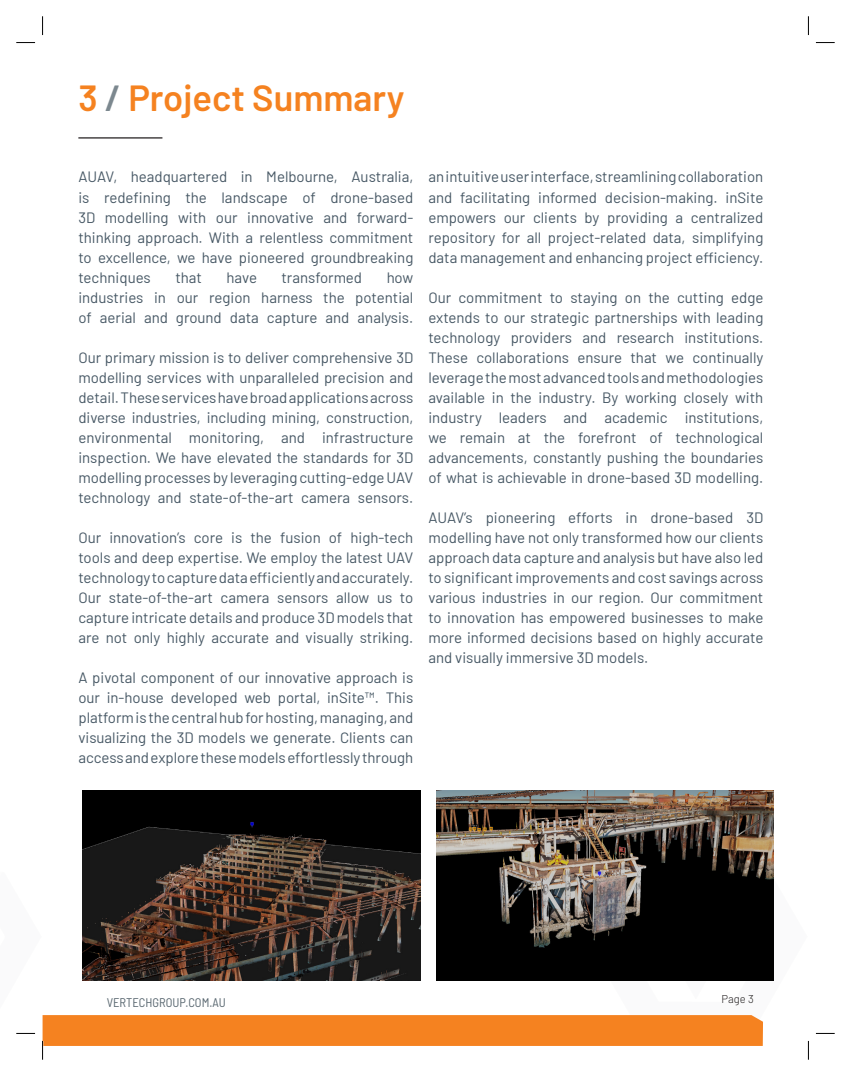
<style>
.page{position:relative;width:851px;height:1076px;background:#fff}
.page>*{position:absolute;margin:0;border:0;box-sizing:border-box;transform-origin:0 0}
.t1{font:600 36.25px "Barlow";color:#f58220}
.t2{font:15px/20px "Barlow";color:#475865;text-align:justify}
.t3{font:semi-condensed 12.5px "Barlow";color:#596770}
.t4{font:300 11.25px "Barlow";color:#231f20}
.s1{color:#7c888f}
</style>
<div class="page">
<hr style="left:78px;top:137px;width:84px;height:1px;background:#231f20">
<img style="left:83px;top:790px;width:337px;height:49px">
<img style="left:436px;top:790px;width:336px;height:49px">
<svg style="left:16px;top:42px;width:19px;height:1px"></svg>
<svg style="left:815px;top:42px;width:19px;height:1px"></svg>
<svg style="left:816px;top:1032px;width:18px;height:1px"></svg>
<svg style="left:42px;top:16px;width:1px;height:19px"></svg>
<svg style="left:807px;top:16px;width:1px;height:19px"></svg>
<svg style="left:16px;top:839px;width:792px;height:220px"></svg>
<h1 class="t1" style="left:78px;top:71px;width:327px">3 <span class="s1">/</span> Project Summary</h1>
<p class="t2" style="left:78px;top:166px;width:336px">AUAV, headquartered in Melbourne, Australia, is redefining the landscape of drone-based 3D modelling with our innovative and forward&shy;thinking approach. With a relentless commitment to excellence, we have pioneered groundbreaking techniques</p>
<p class="t2" style="left:78px;top:266px;width:336px;text-indent:308px">how industries in our region harness the potential of aerial and ground data capture and analysis.</p>
<p class="t2" style="left:78px;top:346px;width:336px">Our primary mission is to deliver comprehensive 3D modelling services with unparalleled precision and detail. These services have broad applications across diverse industries, including mining, construction, environmental monitoring, and infrastructure inspection. We have elevated the standards for 3D modelling processes by leveraging cutting-edge UAV technology and state-of-the-art camera sensors.</p>
<p class="t2" style="left:78px;top:526px;width:336px">Our innovation’s core is the fusion of high-tech tools and deep expertise. We employ the latest UAV technology to capture data efficiently and accurately.<br>Our state-of-the-art camera sensors allow us to capture intricate details and produce 3D models that are not only highly accurate and visually striking.</p>
<p class="t2" style="left:78px;top:666px;width:336px">A pivotal component of our innovative approach is our in-house developed web portal, inSite™. This platform is the central hub for hosting, managing, and visualizing the 3D models we generate. Clients can access and explore these models effortlessly through</p>
<p class="t2" style="left:175px;top:266px;width:28px">that</p>
<p class="t2" style="left:226px;top:266px;width:32px">have</p>
<p class="t2" style="left:281px;top:266px;width:82px">transformed</p>
<p class="t2" style="left:428px;top:166px;width:336px">an intuitive user interface, streamlining collaboration and facilitating informed decision-making. inSite empowers our clients by providing a centralized repository for all project-related data, simplifying data management and enhancing project efficiency.</p>
<p class="t2" style="left:428px;top:286px;width:336px">Our commitment to staying on the cutting edge extends to our strategic partnerships with leading technology providers and research institutions.<br>These collaborations ensure that we continually leverage the most advanced tools and methodologies available in the industry. By working closely with industry leaders and academic institutions, we remain at the forefront of technological advancements, constantly pushing the boundaries of what is achievable in drone-based 3D modelling.</p>
<p class="t2" style="left:428px;top:506px;width:336px">AUAV’s pioneering efforts in drone-based 3D modelling have not only transformed how our clients approach data capture and analysis but have also led to significant improvements and cost savings across various industries in our region. Our commitment to innovation has empowered businesses to make more informed decisions based on highly accurate and visually immersive 3D models.</p>
<p class="t3" style="left:107px;top:993px;width:120px">VERTECHGROUP.COM.AU</p>
<p class="t4" style="left:721px;top:990px;width:34px">Page 3</p>
</div>
